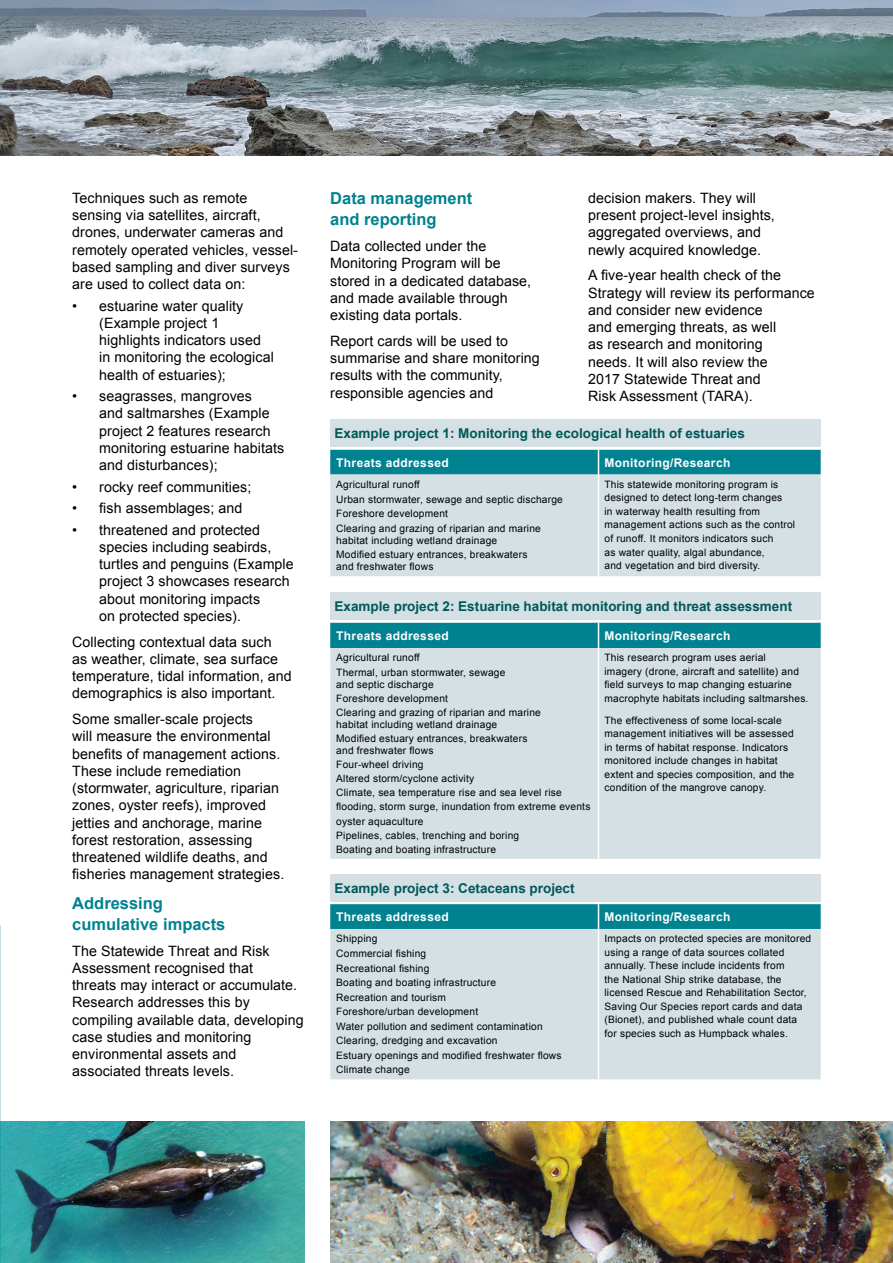
<style>
.page{position:relative;width:893px;height:1263px;background:#fff}
.page>*{position:absolute;margin:0;border:0;box-sizing:border-box;transform-origin:0 0}
.H4_Subheading_bold_black_11pt{font:700 16.5px/21px "Arial";color:#008291}
.Body_text_reg_9_5pt{font:14.25px/17.2px "Arial";letter-spacing:.005em;color:#000}
.H4_Subheading_bold_black_11pt-2{font:14.25px/17.2px "Arial";letter-spacing:.005em;color:#000}
.Body_text_reg_9_5pt-2{font:700 13.5px "Arial";color:#00585a}
.Body_text_reg_9_5pt-3{font:700 12px "Arial";letter-spacing:.03em;color:#fff}
.Body_text_reg_9_5pt-4{font:10.2px/13.5px "Arial";letter-spacing:.02em;color:#000}
</style>
<div class="page">
<img style="left:1px;top:0;width:892px;height:156px">
<img style="left:330px;top:1121px;width:563px;height:142px">
<img style="left:0;top:0;width:1px;height:156px">
<img style="left:1px;top:1121px;width:304px;height:142px">
<img style="left:0;top:926px;width:1px;height:337px">
<div style="left:330px;top:475px;width:491px;height:101px;background:#d4e0e4"></div>
<div style="left:330px;top:450px;width:491px;height:25px;background:#008291"></div>
<hr style="left:598px;top:475px;width:1px;height:101px;background:#fff">
<div style="left:330px;top:420px;width:491px;height:27px;background:#d4e0e4"></div>
<div style="left:330px;top:648px;width:491px;height:211px;background:#d4e0e4"></div>
<div style="left:330px;top:623px;width:491px;height:25px;background:#008291"></div>
<hr style="left:598px;top:648px;width:1px;height:211px;background:#fff">
<div style="left:330px;top:593px;width:491px;height:27px;background:#d4e0e4"></div>
<div style="left:330px;top:929px;width:491px;height:150px;background:#d4e0e4"></div>
<svg style="left:330px;top:904px;width:491px;height:25px;background:#038392"></svg>
<hr style="left:598px;top:929px;width:1px;height:150px;background:#fff">
<div style="left:330px;top:874px;width:491px;height:27px;background:#d4e0e4"></div>
<p class="Body_text_reg_9_5pt" style="left:72px;top:189px;width:227px">Techniques such as remote sensing via satellites, aircraft, drones, underwater cameras and remotely operated vehicles, vessel&shy;based sampling and diver surveys are used to collect data on:</p>
<p class="Body_text_reg_9_5pt" style="left:99px;top:297px;width:176px;text-indent:-27px">• estuarine water quality (Example project 1 highlights indicators used in monitoring the ecological health of estuaries);</p>
<p class="Body_text_reg_9_5pt" style="left:99px;top:387px;width:186px;text-indent:-27px">• seagrasses, mangroves<br>and saltmarshes (Example project 2 features research monitoring estuarine habitats and disturbances);</p>
<p class="Body_text_reg_9_5pt" style="left:72px;top:478px;width:181px">• rocky reef communities;</p>
<p class="Body_text_reg_9_5pt" style="left:72px;top:499px;width:172px">• fish assemblages; and</p>
<p class="Body_text_reg_9_5pt" style="left:99px;top:521px;width:196px;text-indent:-27px">• threatened and protected species including seabirds, turtles and penguins (Example project 3 showcases research about monitoring impacts<br>on protected species).</p>
<p class="Body_text_reg_9_5pt" style="left:72px;top:633px;width:221px">Collecting contextual data such<br>as weather, climate, sea surface temperature, tidal information, and demographics is also important.</p>
<p class="Body_text_reg_9_5pt" style="left:72px;top:711px;width:214px">Some smaller-scale projects<br>will measure the environmental benefits of management actions.<br>These include remediation (stormwater, agriculture, riparian zones, oyster reefs), improved jetties and anchorage, marine forest restoration, assessing threatened wildlife deaths, and fisheries management strategies.</p>
<p class="H4_Subheading_bold_black_11pt" style="left:72px;top:893px;width:155px">Addressing cumulative impacts</p>
<p class="H4_Subheading_bold_black_11pt-2" style="left:72px;top:942px;width:233px">The Statewide Threat and Risk<br>Assessment recognised that<br>threats may interact or accumulate.<br>Research addresses this by compiling available data, developing case studies and monitoring environmental assets and associated threats levels.</p>
<p class="H4_Subheading_bold_black_11pt" style="left:330px;top:189px;width:144px">Data management and reporting</p>
<p class="Body_text_reg_9_5pt" style="left:330px;top:238px;width:202px">Data collected under the<br>Monitoring Program will be stored in a dedicated database, and made available through existing data portals.</p>
<p class="Body_text_reg_9_5pt" style="left:330px;top:332px;width:211px">Report cards will be used to summarise and share monitoring results with the community, responsible agencies and</p>
<p class="Body_text_reg_9_5pt" style="left:588px;top:189px;width:188px">decision makers. They will present project-level insights, aggregated overviews, and newly acquired knowledge.</p>
<p class="Body_text_reg_9_5pt" style="left:588px;top:267px;width:228px">A five-year health check of the<br>Strategy will review its performance and consider new evidence<br>and emerging threats, as well<br>as research and monitoring<br>needs. It will also review the<br>2017 Statewide Threat and<br>Risk Assessment (TARA).</p>
<p class="Body_text_reg_9_5pt-2" style="left:334px;top:424px;width:412px">Example project 1: Monitoring the ecological health of estuaries</p>
<p class="Body_text_reg_9_5pt-3" style="left:336px;top:454px;width:114px">Threats addressed</p>
<p class="Body_text_reg_9_5pt-3" style="left:604px;top:454px;width:127px">Monitoring/Research</p>
<p class="Body_text_reg_9_5pt-4" style="left:336px;top:478px;width:85px">Agricultural runoff</p>
<p class="Body_text_reg_9_5pt-4" style="left:336px;top:492px;width:228px">Urban stormwater, sewage and septic discharge</p>
<p class="Body_text_reg_9_5pt-4" style="left:336px;top:507px;width:113px">Foreshore development</p>
<p class="Body_text_reg_9_5pt-4" style="left:336px;top:522px;width:206px;line-height:12px">Clearing and grazing of riparian and marine habitat including wetland drainage</p>
<p class="Body_text_reg_9_5pt-4" style="left:336px;top:549px;width:193px;line-height:12px">Modified estuary entrances, breakwaters and freshwater flows</p>
<p class="Body_text_reg_9_5pt-4" style="left:604px;top:478px;width:192px">This statewide monitoring program is designed to detect long-term changes<br>in waterway health resulting from management actions such as the control of runoff. It monitors indicators such<br>as water quality, algal abundance,<br>and vegetation and bird diversity.</p>
<p class="Body_text_reg_9_5pt-2" style="left:334px;top:597px;width:459px">Example project 2: Estuarine habitat monitoring and threat assessment</p>
<p class="Body_text_reg_9_5pt-3" style="left:336px;top:627px;width:114px">Threats addressed</p>
<p class="Body_text_reg_9_5pt-3" style="left:604px;top:627px;width:127px">Monitoring/Research</p>
<p class="Body_text_reg_9_5pt-4" style="left:336px;top:651px;width:85px">Agricultural runoff</p>
<p class="Body_text_reg_9_5pt-4" style="left:336px;top:666px;width:171px;line-height:12px">Thermal, urban stormwater, sewage and septic discharge</p>
<p class="Body_text_reg_9_5pt-4" style="left:336px;top:691px;width:113px">Foreshore development</p>
<p class="Body_text_reg_9_5pt-4" style="left:336px;top:706px;width:206px;line-height:12px">Clearing and grazing of riparian and marine habitat including wetland drainage</p>
<p class="Body_text_reg_9_5pt-4" style="left:336px;top:732px;width:193px;line-height:12px">Modified estuary entrances, breakwaters and freshwater flows</p>
<p class="Body_text_reg_9_5pt-4" style="left:336px;top:758px;width:89px">Four-wheel driving</p>
<p class="Body_text_reg_9_5pt-4" style="left:336px;top:772px;width:139px">Altered storm/cyclone activity</p>
<p class="Body_text_reg_9_5pt-4" style="left:336px;top:786px;width:227px">Climate, sea temperature rise and sea level rise</p>
<p class="Body_text_reg_9_5pt-4" style="left:336px;top:800px;width:256px">flooding, storm surge, inundation from extreme events</p>
<p class="Body_text_reg_9_5pt-4" style="left:336px;top:814px;width:89px">oyster aquaculture</p>
<p class="Body_text_reg_9_5pt-4" style="left:336px;top:828px;width:184px">Pipelines, cables, trenching and boring</p>
<p class="Body_text_reg_9_5pt-4" style="left:336px;top:842px;width:161px">Boating and boating infrastructure</p>
<p class="Body_text_reg_9_5pt-4" style="left:604px;top:651px;width:205px">This research program uses aerial<br>imagery (drone, aircraft and satellite) and field surveys to map changing estuarine macrophyte habitats including saltmarshes.</p>
<p class="Body_text_reg_9_5pt-4" style="left:604px;top:714px;width:191px">The effectiveness of some local-scale management initiatives will be assessed in terms of habitat response. Indicators monitored include changes in habitat extent and species composition, and the condition of the mangrove canopy.</p>
<p class="Body_text_reg_9_5pt-2" style="left:334px;top:879px;width:242px">Example project 3: Cetaceans project</p>
<p class="Body_text_reg_9_5pt-3" style="left:336px;top:909px;width:114px">Threats addressed</p>
<p class="Body_text_reg_9_5pt-3" style="left:604px;top:909px;width:127px">Monitoring/Research</p>
<p class="Body_text_reg_9_5pt-4" style="left:336px;top:932px;width:43px">Shipping</p>
<p class="Body_text_reg_9_5pt-4" style="left:336px;top:947px;width:91px">Commercial fishing</p>
<p class="Body_text_reg_9_5pt-4" style="left:336px;top:961px;width:95px">Recreational fishing</p>
<p class="Body_text_reg_9_5pt-4" style="left:336px;top:976px;width:161px">Boating and boating infrastructure</p>
<p class="Body_text_reg_9_5pt-4" style="left:336px;top:990px;width:111px">Recreation and tourism</p>
<p class="Body_text_reg_9_5pt-4" style="left:336px;top:1005px;width:143px">Foreshore/urban development</p>
<p class="Body_text_reg_9_5pt-4" style="left:336px;top:1019px;width:208px">Water pollution and sediment contamination</p>
<p class="Body_text_reg_9_5pt-4" style="left:336px;top:1034px;width:163px">Clearing, dredging and excavation</p>
<p class="Body_text_reg_9_5pt-4" style="left:336px;top:1048px;width:227px">Estuary openings and modified freshwater flows</p>
<p class="Body_text_reg_9_5pt-4" style="left:336px;top:1063px;width:75px">Climate change</p>
<p class="Body_text_reg_9_5pt-4" style="left:604px;top:932px;width:208px">Impacts on protected species are monitored using a range of data sources collated annually. These include incidents from<br>the National Ship strike database, the licensed Rescue and Rehabilitation Sector, Saving Our Species report cards and data (Bionet), and published whale count data for species such as Humpback whales.</p>
</div>
